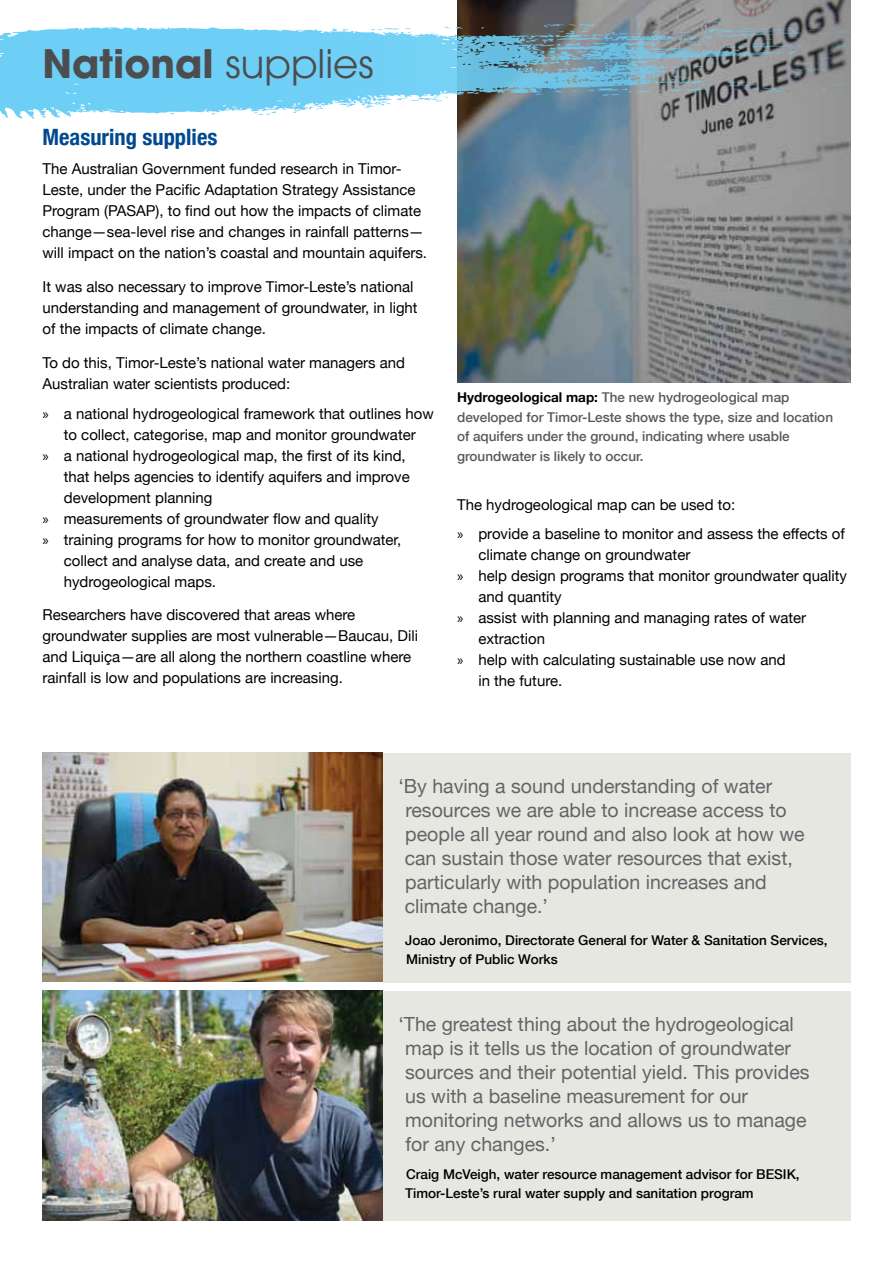
<style>
.page{position:relative;width:893px;height:1263px;background:#fff}
.page>*{position:absolute;margin:0;border:0;box-sizing:border-box;transform-origin:0 0}
.Page_title{font:700 39px "UTM Avo";color:#4d4d4f}
.Subheadlines{font:700 condensed 22.5px "Helvetica Neue";color:#004990}
.Quotes{font:19.5px/24px "Helvetica Neue";color:#636466}
.BODY_TEXT{font:15px/21px "Helvetica Neue";color:#000}
.Subheadlines-2{font:15px/21px "Helvetica Neue";color:#000}
.Attribute{font:500 13.5px/19.5px "Helvetica Neue";color:#000}
.Captions{font:500 13.5px/19.5px "Helvetica Neue";color:#58595b}
.s1{font-weight:400}
.s2{font-family:"Myriad Pro"}
.s3{font-weight:700;color:#000}
</style>
<div class="page">
<img style="left:457px;top:0;width:393px;height:383px">
<svg style="left:0;top:27px;width:785px;height:91px;background:#7cc4e1"></svg>
<svg style="left:293px;top:110px;width:8px;height:3px"></svg>
<svg style="left:314px;top:105px;width:9px;height:5px"></svg>
<svg style="left:371px;top:27px;width:40px;height:6px"></svg>
<svg style="left:339px;top:103px;width:18px;height:4px"></svg>
<svg style="left:363px;top:96px;width:86px;height:12px"></svg>
<svg style="left:525px;top:21px;width:325px;height:75px;background:#7c9099"></svg>
<img style="left:43px;top:753px;width:340px;height:228px">
<img style="left:43px;top:991px;width:340px;height:229px">
<div style="left:383px;top:753px;width:467px;height:229px;background:#e7e7e2"></div>
<div style="left:383px;top:991px;width:467px;height:229px;background:#e7e7e2"></div>
<p class="Page_title" style="left:43px;top:31px;width:333px">National <span class="s1">supplies</span></p>
<p class="Subheadlines" style="left:43px;top:118px;width:176px">Measuring supplies</p>
<p class="BODY_TEXT" style="left:43px;top:159px;width:386px">The Australian Government funded research in Timor-Leste, under the Pacific Adaptation Strategy Assistance Program (PASAP), to find out how the impacts of climate change—sea-level rise and changes in rainfall patterns— will impact on the nation’s coastal and mountain aquifers.</p>
<p class="BODY_TEXT" style="left:43px;top:277px;width:377px">It was also necessary to improve Timor-Leste’s national understanding and management of groundwater, in light of the impacts of climate change.</p>
<p class="Subheadlines-2" style="left:43px;top:353px;width:364px">To do this, Timor-Leste’s national water managers and<br>Australian water scientists produced:</p>
<p class="BODY_TEXT" style="left:43px;top:403px;width:393px;text-align:center"><span class="s2">»</span> a national hydrogeological framework that outlines how to collect, categorise, map and monitor groundwater</p>
<p class="BODY_TEXT" style="left:64px;top:445px;width:347px;text-indent:-21px"><span class="s2">»</span> a national hydrogeological map, the first of its kind, that helps agencies to identify aquifers and improve development planning</p>
<p class="BODY_TEXT" style="left:43px;top:508px;width:338px"><span class="s2">»</span> measurements of groundwater flow and quality</p>
<p class="BODY_TEXT" style="left:64px;top:529px;width:339px;text-indent:-21px"><span class="s2">»</span> training programs for how to monitor groundwater, collect and analyse data, and create and use hydrogeological maps.</p>
<p class="BODY_TEXT" style="left:43px;top:605px;width:377px">Researchers have discovered that areas where groundwater supplies are most vulnerable—Baucau, Dili and Liquiça—are all along the northern coastline where rainfall is low and populations are increasing.</p>
<p class="Captions" style="left:457px;top:387px;width:377px"><span class="s3">Hydrogeological map:</span> The new hydrogeological map developed for Timor-Leste shows the type, size and location of aquifers under the ground, indicating where usable groundwater is likely to occur.</p>
<p class="BODY_TEXT" style="left:457px;top:495px;width:280px">The hydrogeological map can be used to:</p>
<p class="BODY_TEXT" style="left:478px;top:524px;width:368px;text-indent:-21px"><span class="s2">»</span> provide a baseline to monitor and assess the effects of climate change on groundwater</p>
<p class="BODY_TEXT" style="left:478px;top:566px;width:370px;text-indent:-21px"><span class="s2">»</span> help design programs that monitor groundwater quality and quantity</p>
<p class="BODY_TEXT" style="left:478px;top:608px;width:329px;text-indent:-21px"><span class="s2">»</span> assist with planning and managing rates of water extraction</p>
<p class="BODY_TEXT" style="left:478px;top:650px;width:309px;text-indent:-21px"><span class="s2">»</span> help with calculating sustainable use now and in the future.</p>
<p class="Quotes" style="left:405px;top:775px;width:401px;text-indent:-6px">‘By having a sound understanding of water resources we are able to increase access to people all year round and also look at how we can sustain those water resources that exist, particularly with population increases and climate change.’</p>
<p class="Attribute" style="left:405px;top:930px;width:424px">Joao Jeronimo, Directorate General for Water &amp; Sanitation Services,<br>Ministry of Public Works</p>
<p class="Quotes" style="left:405px;top:1013px;width:406px;text-indent:-7px">‘The greatest thing about the hydrogeological map is it tells us the location of groundwater sources and their potential yield. This provides us with a baseline measurement for our monitoring networks and allows us to manage for any changes.’</p>
<p class="Attribute" style="left:405px;top:1163px;width:396px">Craig McVeigh, water resource management advisor for BESIK,<br>Timor-Leste’s rural water supply and sanitation program</p>
</div>
